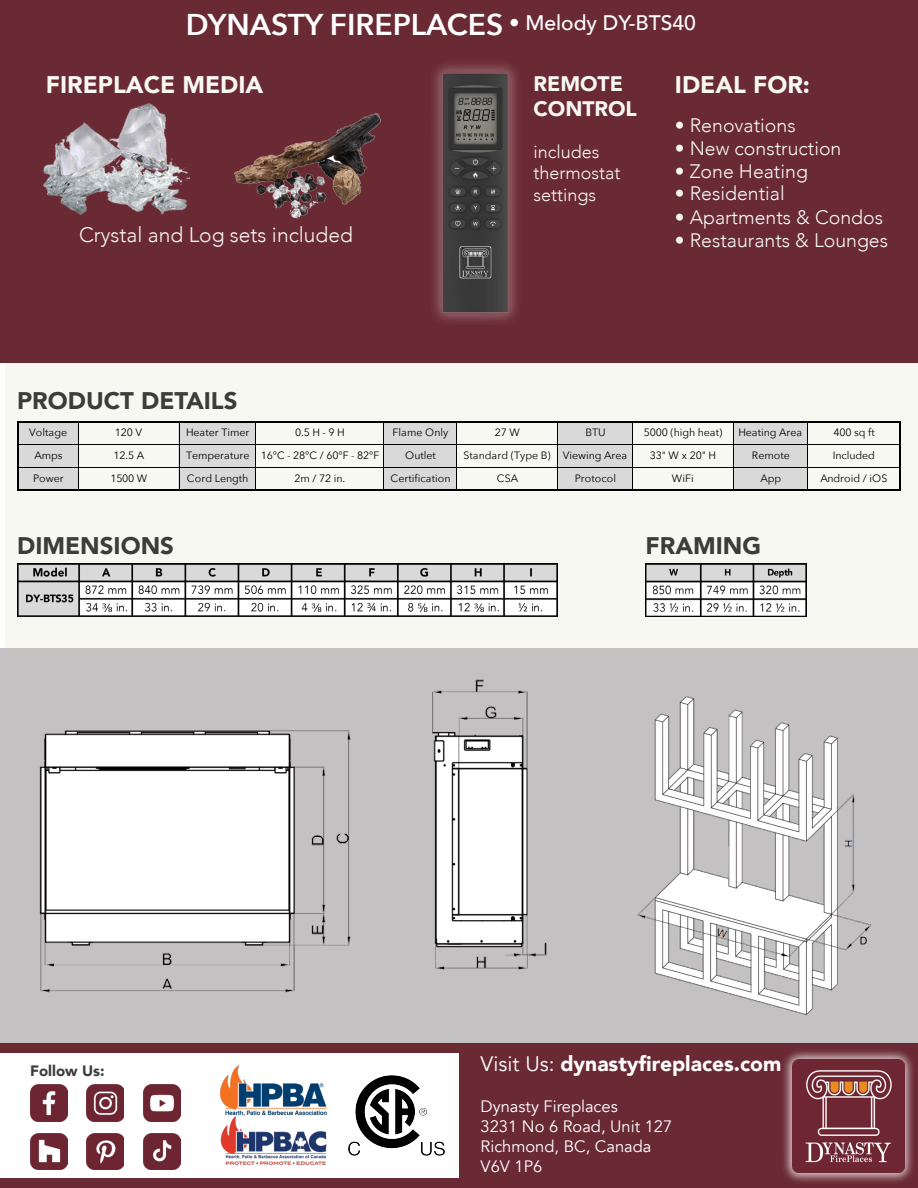
<style>
.page{position:relative;width:918px;height:1188px;background:#fff}
.page>*{position:absolute;margin:0;border:0;box-sizing:border-box;transform-origin:0 0}
.t1{font:600 30px "Avenir Next";color:#fff}
.t2{font:900 24px "Avenir";color:#3c3c3c}
.t3{font:900 24px "Avenir";color:#f8f8f3}
.t4{font:900 21px "Avenir";color:#fff}
.t5{font:300 21px "Avenir";color:#f8f8f3}
.t6{font:500 21px "Avenir";color:#fff}
.t7{font:900 21px "Avenir";color:#f8f8f3}
.t8{font:300 19.5px "Avenir";color:#f8f8f3}
.t9{font:300 18px "Avenir";color:#f8f8f3}
.t10{font:16.5px/19.8px "Avenir";color:#fff}
.t11{font:900 15px "Avenir";color:#3c3c3c}
.t12{font:10.65px "Avenir Next";letter-spacing:-.005em;color:#000}
.t13{font:10.65px "Avenir Next";letter-spacing:.015em;color:#000}
.s1{font-weight:400}
</style>
<div class="page">
<div style="left:5px;top:0;width:913px;height:1188px;background:#f8f8f3"></div>
<div style="left:0;top:0;width:918px;height:363px;background:#6a2a34"></div>
<img style="left:43px;top:104px;width:147px;height:111px">
<img style="left:234px;top:113px;width:147px;height:105px">
<div style="left:0;top:648px;width:918px;height:395px;background:#c3c1c1"></div>
<div style="left:0;top:1043px;width:918px;height:145px;background:#6a2a34"></div>
<img style="left:39px;top:679px;width:508px;height:314px">
<img style="left:637px;top:697px;width:234px;height:318px">
<img style="left:434px;top:64px;width:83px;height:258px">
<div style="left:19px;top:423px;width:59px;height:67px;background:#d9d9d9"></div>
<div style="left:179px;top:423px;width:77px;height:67px;background:#d9d9d9"></div>
<div style="left:383px;top:423px;width:74px;height:67px;background:#d9d9d9"></div>
<div style="left:557px;top:423px;width:76px;height:67px;background:#d9d9d9"></div>
<div style="left:733px;top:423px;width:75px;height:67px;background:#d9d9d9"></div>
<hr style="left:17px;top:421px;width:1px;height:69px;background:#000">
<hr style="left:78px;top:423px;width:1px;height:66px;background:#000">
<hr style="left:179px;top:423px;width:1px;height:66px;background:#000">
<hr style="left:255px;top:423px;width:1px;height:66px;background:#000">
<hr style="left:383px;top:423px;width:1px;height:66px;background:#000">
<hr style="left:456px;top:423px;width:1px;height:66px;background:#000">
<hr style="left:557px;top:423px;width:1px;height:66px;background:#000">
<hr style="left:632px;top:423px;width:1px;height:66px;background:#000">
<hr style="left:733px;top:423px;width:1px;height:66px;background:#000">
<hr style="left:807px;top:423px;width:1px;height:66px;background:#000">
<hr style="left:899px;top:423px;width:2px;height:67px;background:#000">
<hr style="left:19px;top:421px;width:882px;height:2px;background:#000">
<hr style="left:19px;top:444px;width:881px;height:1px;background:#000">
<hr style="left:19px;top:467px;width:881px;height:1px;background:#000">
<hr style="left:19px;top:489px;width:882px;height:1px;background:#000">
<div style="left:0;top:1053px;width:459px;height:125px;background:#fff"></div>
<img style="left:30px;top:1085px;width:37px;height:37px">
<img style="left:87px;top:1085px;width:37px;height:37px">
<img style="left:143px;top:1085px;width:37px;height:37px">
<img style="left:30px;top:1133px;width:37px;height:37px">
<img style="left:87px;top:1133px;width:37px;height:37px">
<img style="left:143px;top:1133px;width:37px;height:37px">
<img style="left:221px;top:1065px;width:106px;height:100px">
<img style="left:349px;top:1075px;width:96px;height:80px">
<img style="left:17px;top:564px;width:541px;height:53px">
<img style="left:646px;top:564px;width:161px;height:53px">
<div style="left:780px;top:1048px;width:136px;height:136px;background:#fff;opacity:.75"></div>
<img style="left:793px;top:1060px;width:111px;height:113px">
<p class="t1" style="left:186px;top:-1px;width:319px">DYNASTY FIREPLACES</p>
<p class="t6" style="left:509px;top:5px;width:188px">• Melody DY-BTS40</p>
<p class="t7" style="left:534px;top:65px;width:91px">REMOTE</p>
<p class="t7" style="left:534px;top:91px;width:105px">CONTROL</p>
<p class="t9" style="left:534px;top:141px;width:67px">includes</p>
<p class="t9" style="left:534px;top:163px;width:89px">thermostat</p>
<p class="t9" style="left:534px;top:184px;width:64px">settings</p>
<p class="t3" style="left:46px;top:64px;width:219px">FIREPLACE MEDIA</p>
<p class="t3" style="left:675px;top:64px;width:137px">IDEAL FOR:</p>
<p class="t8" style="left:675px;top:113px;width:122px">• Renovations</p>
<p class="t8" style="left:675px;top:137px;width:168px">• New construction</p>
<p class="t8" style="left:675px;top:160px;width:134px">• Zone Heating</p>
<p class="t8" style="left:675px;top:182px;width:111px">• Residential</p>
<p class="t8" style="left:675px;top:205px;width:210px">• Apartments &amp; Condos</p>
<p class="t8" style="left:675px;top:229px;width:215px">• Restaurants &amp; Lounges</p>
<p class="t5" style="left:79px;top:223px;width:275px">Crystal and Log sets included</p>
<p class="t2" style="left:17px;top:380px;width:222px">PRODUCT DETAILS</p>
<p class="t12" style="left:29px;top:424px;width:40px">Voltage</p>
<p class="t12" style="left:115px;top:424px;width:29px">120 V</p>
<p class="t12" style="left:186px;top:424px;width:65px">Heater Timer</p>
<p class="t12" style="left:295px;top:424px;width:51px">0.5 H - 9 H</p>
<p class="t12" style="left:392px;top:424px;width:57px">Flame Only</p>
<p class="t12" style="left:495px;top:424px;width:26px">27 W</p>
<p class="t12" style="left:585px;top:424px;width:22px">BTU</p>
<p class="t12" style="left:644px;top:424px;width:80px">5000 (high heat)</p>
<p class="t12" style="left:738px;top:424px;width:65px">Heating Area</p>
<p class="t12" style="left:834px;top:424px;width:43px">400 sq ft</p>
<p class="t12" style="left:34px;top:446px;width:30px">Amps</p>
<p class="t12" style="left:114px;top:446px;width:32px">12.5 A</p>
<p class="t12" style="left:186px;top:446px;width:195px">Temperature 16℃ - 28℃ / 60℉ - 82℉</p>
<p class="t12" style="left:405px;top:446px;width:32px">Outlet</p>
<p class="t12" style="left:464px;top:446px;width:165px">Standard (Type B) Viewing Area</p>
<p class="t12" style="left:650px;top:446px;width:68px">33" W x 20" H</p>
<p class="t12" style="left:752px;top:446px;width:40px">Remote</p>
<p class="t12" style="left:833px;top:446px;width:44px">Included</p>
<p class="t12" style="left:33px;top:469px;width:32px">Power</p>
<p class="t12" style="left:110px;top:469px;width:38px">1500 W</p>
<p class="t12" style="left:187px;top:469px;width:63px">Cord Length</p>
<p class="t12" style="left:295px;top:469px;width:52px">2m / 72 in.</p>
<p class="t12" style="left:390px;top:469px;width:62px">Certification</p>
<p class="t12" style="left:497px;top:469px;width:23px">CSA</p>
<p class="t13" style="left:575px;top:469px;width:43px">Protocol</p>
<p class="t12" style="left:672px;top:469px;width:23px">WiFi</p>
<p class="t12" style="left:760px;top:469px;width:22px">App</p>
<p class="t12" style="left:820px;top:469px;width:69px">Android / iOS</p>
<p class="t2" style="left:17px;top:525px;width:158px">DIMENSIONS</p>
<p class="t2" style="left:646px;top:525px;width:117px">FRAMING</p>
<p class="t11" style="left:30px;top:1058px;width:76px">Follow Us:</p>
<p class="t4" style="left:481px;top:1046px;width:302px"><span class="s1">Visit Us:</span> dynastyfireplaces.com</p>
<p class="t10" style="left:481px;top:1097px;width:193px">Dynasty Fireplaces<br>3231 No 6 Road, Unit 127<br>Richmond, BC, Canada<br>V6V 1P6</p>
</div>
